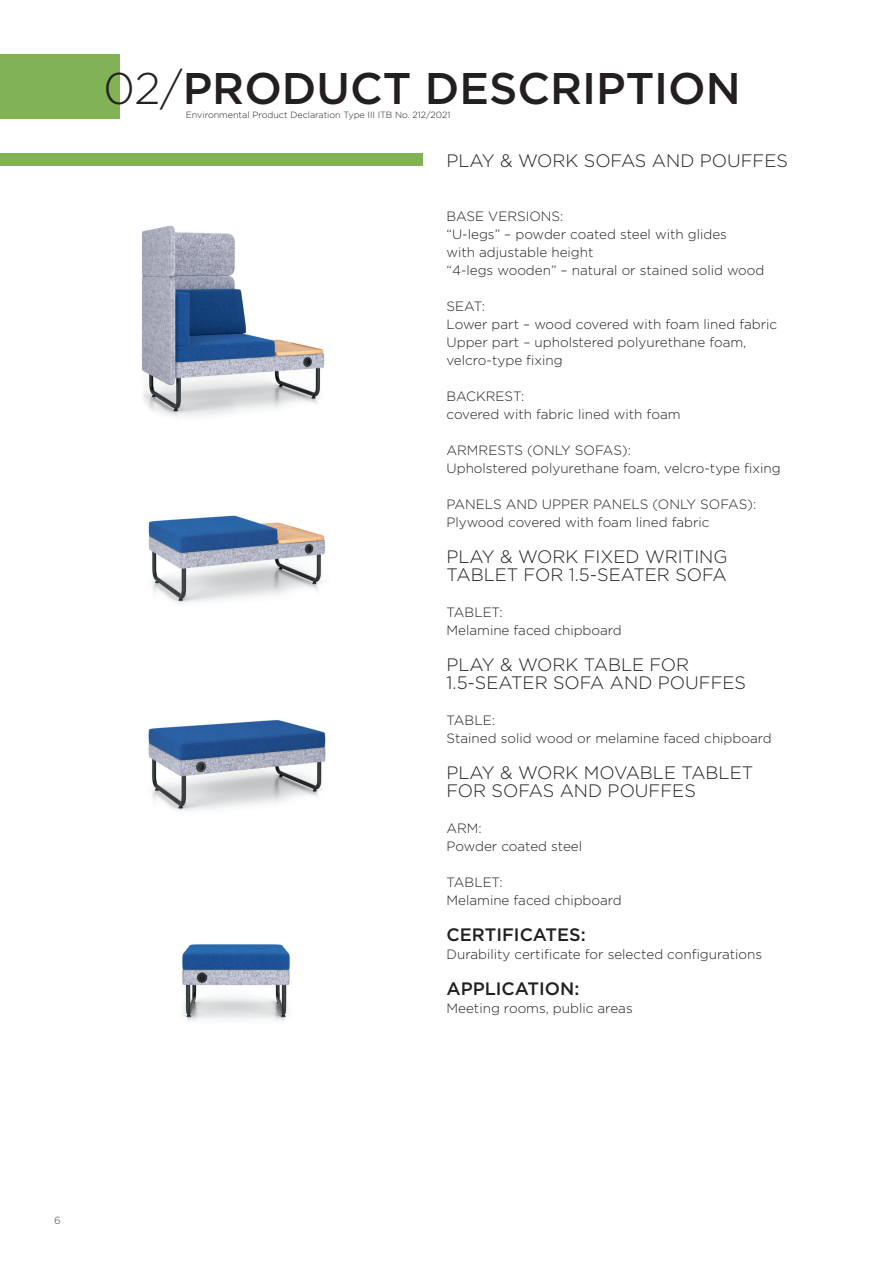
<style>
.page{position:relative;width:893px;height:1263px;background:#fff}
.page>*{position:absolute;margin:0;border:0;box-sizing:border-box;transform-origin:0 0}
.t1{font:500 44.25px "Gotham";color:#231f20}
.t2{font:300 18px/18px "Gotham";color:#231f20}
.t3{font:500 18px "Gotham";color:#231f20}
.t4{font:300 13.5px/18px "Gotham";color:#231f20}
.t5{font:10.5px "Gotham";color:#76787b}
.t6{font:300 9px "Gotham";color:#231f20}
.s1{font-weight:300}
</style>
<div class="page">
<div style="left:0;top:54px;width:119px;height:64px;background:#81b255"></div>
<div style="left:0;top:153px;width:423px;height:12px;background:#81b255"></div>
<img style="left:141px;top:225px;width:184px;height:192px">
<img style="left:148px;top:515px;width:177px;height:88px">
<img style="left:148px;top:720px;width:178px;height:91px">
<img style="left:182px;top:944px;width:108px;height:77px">
<h1 class="t1" style="left:103px;top:59px;width:639px"><span class="s1">02/</span>PRODUCT DESCRIPTION</h1>
<p class="t6" style="left:186px;top:110px;width:266px">Environmental Product Declaration Type III ITB No. 212/2021</p>
<h2 class="t2" style="left:446px;top:151px;width:343px">PLAY &amp; WORK SOFAS AND POUFFES</h2>
<p class="t4" style="left:446px;top:207px;width:319px">BASE VERSIONS:<br>“U-legs” – powder coated steel with glides<br>with adjustable height<br>“4-legs wooden” – natural or stained solid wood</p>
<p class="t4" style="left:446px;top:297px;width:332px">SEAT:<br>Lower part – wood covered with foam lined fabric<br>Upper part – upholstered polyurethane foam, velcro-type fixing</p>
<p class="t4" style="left:446px;top:387px;width:236px">BACKREST:<br>covered with fabric lined with foam</p>
<p class="t4" style="left:446px;top:441px;width:336px">ARMRESTS (ONLY SOFAS):<br>Upholstered polyurethane foam, velcro-type fixing</p>
<p class="t4" style="left:446px;top:495px;width:311px">PANELS AND UPPER PANELS (ONLY SOFAS):<br>Plywood covered with foam lined fabric</p>
<h2 class="t2" style="left:446px;top:547px;width:283px">PLAY &amp; WORK FIXED WRITING<br>TABLET FOR 1.5-SEATER SOFA</h2>
<p class="t4" style="left:446px;top:603px;width:177px">TABLET:<br>Melamine faced chipboard</p>
<h2 class="t2" style="left:446px;top:655px;width:301px">PLAY &amp; WORK TABLE FOR<br>1.5-SEATER SOFA AND POUFFES</h2>
<p class="t4" style="left:446px;top:711px;width:327px">TABLE:<br>Stained solid wood or melamine faced chipboard</p>
<h2 class="t2" style="left:446px;top:763px;width:308px">PLAY &amp; WORK MOVABLE TABLET<br>FOR SOFAS AND POUFFES</h2>
<p class="t4" style="left:446px;top:819px;width:137px">ARM:<br>Powder coated steel</p>
<p class="t4" style="left:446px;top:873px;width:177px">TABLET:<br>Melamine faced chipboard</p>
<h2 class="t3" style="left:446px;top:923px;width:141px">CERTIFICATES:</h2>
<p class="t4" style="left:446px;top:945px;width:317px">Durability certificate for selected configurations</p>
<h2 class="t3" style="left:446px;top:977px;width:134px">APPLICATION:</h2>
<p class="t4" style="left:446px;top:999px;width:188px">Meeting rooms, public areas</p>
<p class="t5" style="left:54px;top:1214px;width:8px">6</p>
</div>
